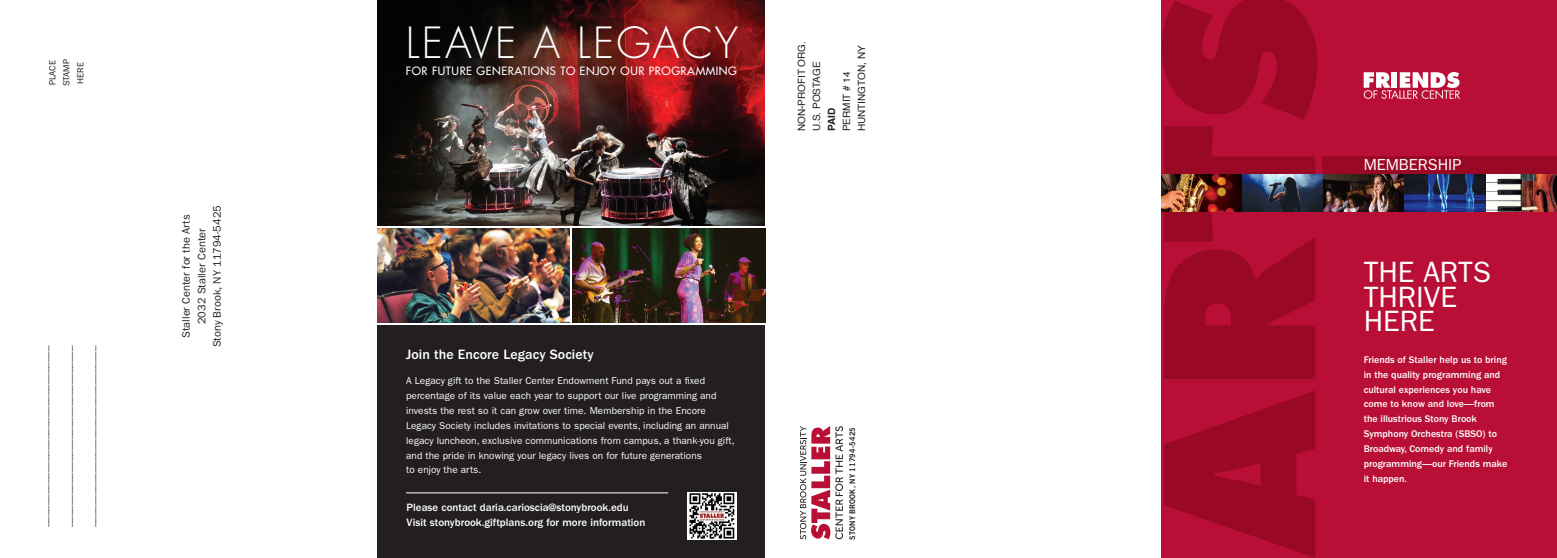
<style>
.page{position:relative;width:1557px;height:558px;background:#fff}
.page>*{position:absolute;margin:0;border:0;box-sizing:border-box;transform-origin:0 0}
.t1{font:300 41.8px "Futura Std";letter-spacing:.05em;color:#fff}
.t2{font:29.5px/24.4px "ITC Franklin Gothic Std";color:#fff}
.t3{font:16px "ITC Franklin Gothic Std";color:#fff}
.t4{font:500 14px "ITC Franklin Gothic Std";letter-spacing:.005em;color:#fff}
.t5{font:500 11.2px "Futura Std";letter-spacing:.05em;color:#fff}
.t6{font:11px "ITC Franklin Gothic Std";color:#231f20}
.t7{font:500 11px/14.9px "ITC Franklin Gothic Std";color:#fff}
.t8{font:10px/14.9px "ITC Franklin Gothic Std";letter-spacing:.005em;color:#fff}
.t9{font:500 10px/14.9px "ITC Franklin Gothic Std";color:#fff}
.t10{font:10px/15px "Helvetica";color:#231f20}
.t11{font:9px/13.9px "ITC Franklin Gothic Std";color:#231f20;text-align:justify}
.t12{font:7.8px "Trade Gothic Bold Two";letter-spacing:.02em;color:#231f20;scale:.95 1}
.s1{font-weight:700}
</style>
<div class="page">
<img style="left:378px;top:0;width:387px;height:226px">
<div style="left:1161px;top:0;width:396px;height:558px;background:#b90f36"></div>
<svg style="left:1162px;top:0;width:156px;height:558px;fill:#990926"></svg>
<img style="left:1161px;top:174px;width:396px;height:38px">
<svg style="left:1364px;top:72px;width:96px;height:27px"></svg>
<svg style="left:800px;top:426px;width:43px;height:113px"></svg>
<div style="left:378px;top:326px;width:387px;height:232px;background:#231f20"></div>
<hr style="left:406px;top:493px;width:262px;height:1px;background:#fff">
<img style="left:688px;top:492px;width:48px;height:48px">
<img style="left:378px;top:229px;width:192px;height:93px">
<img style="left:573px;top:229px;width:192px;height:93px">
<div style="left:1323px;top:156px;width:234px;height:18px;background:#990926"></div>
<p class="t11" style="left:46px;top:86px;width:28px;rotate:-90deg">PLACE STAMP HERE</p>
<p class="t6" style="left:40px;top:527px;width:183px;rotate:-90deg">_________________________________</p>
<p class="t6" style="left:64px;top:527px;width:183px;rotate:-90deg">_________________________________</p>
<p class="t6" style="left:87px;top:527px;width:183px;rotate:-90deg">_________________________________</p>
<p class="t6" style="left:213px;top:347px;width:144px;rotate:-90deg">Stony Brook, NY 11794-5425</p>
<p class="t6" style="left:182px;top:338px;width:125px;rotate:-90deg">Staller Center for the Arts</p>
<p class="t6" style="left:198px;top:324px;width:97px;rotate:-90deg">2032 Staller Center</p>
<p class="t1" style="left:406px;top:19px;width:334px">LEAVE A LEGACY</p>
<p class="t5" style="left:406px;top:64px;width:333px">FOR FUTURE GENERATIONS TO ENJOY OUR PROGRAMMING</p>
<p class="t10" style="left:795px;top:131px;width:92px;rotate:-90deg">NON-PROFIT ORG.<br>U.S. POSTAGE</p>
<p class="t10" style="left:855px;top:131px;width:87px;rotate:-90deg">HUNTINGTON, NY</p>
<p class="t10" style="left:825px;top:131px;width:61px;rotate:-90deg"><span class="s1">PAID<br></span>PERMIT # 14</p>
<p class="t4" style="left:406px;top:350px;width:189px">Join the Encore Legacy Society</p>
<p class="t8" style="left:406px;top:374px;width:330px">A Legacy gift to the Staller Center Endowment Fund pays out a fixed percentage of its value each year to support our live programming and invests the rest so it can grow over time. Membership in the Encore Legacy Society includes invitations to special events, including an annual legacy luncheon, exclusive communications from campus, a thank-you gift, and the pride in knowing your legacy lives on for future generations<br>to enjoy the arts.</p>
<p class="t7" style="left:407px;top:501px;width:240px">Please contact daria.carioscia@stonybrook.edu<br>Visit stonybrook.giftplans.org for more information</p>
<p class="t12" style="left:849px;top:540px;width:120px;rotate:-90deg">STONY BROOK, NY 11794-5425</p>
<p class="t3" style="left:1364px;top:160px;width:99px">MEMBERSHIP</p>
<p class="t2" style="left:1364px;top:263px;width:129px">THE ARTS<br>THRIVE<br>HERE</p>
<p class="t9" style="left:1364px;top:353px;width:145px">Friends of Staller help us to bring in the quality programming and cultural experiences you have come to know and love—from the illustrious Stony Brook<br>Symphony Orchestra (SBSO) to<br>Broadway, Comedy and family programming—our Friends make it happen.</p>
</div>
